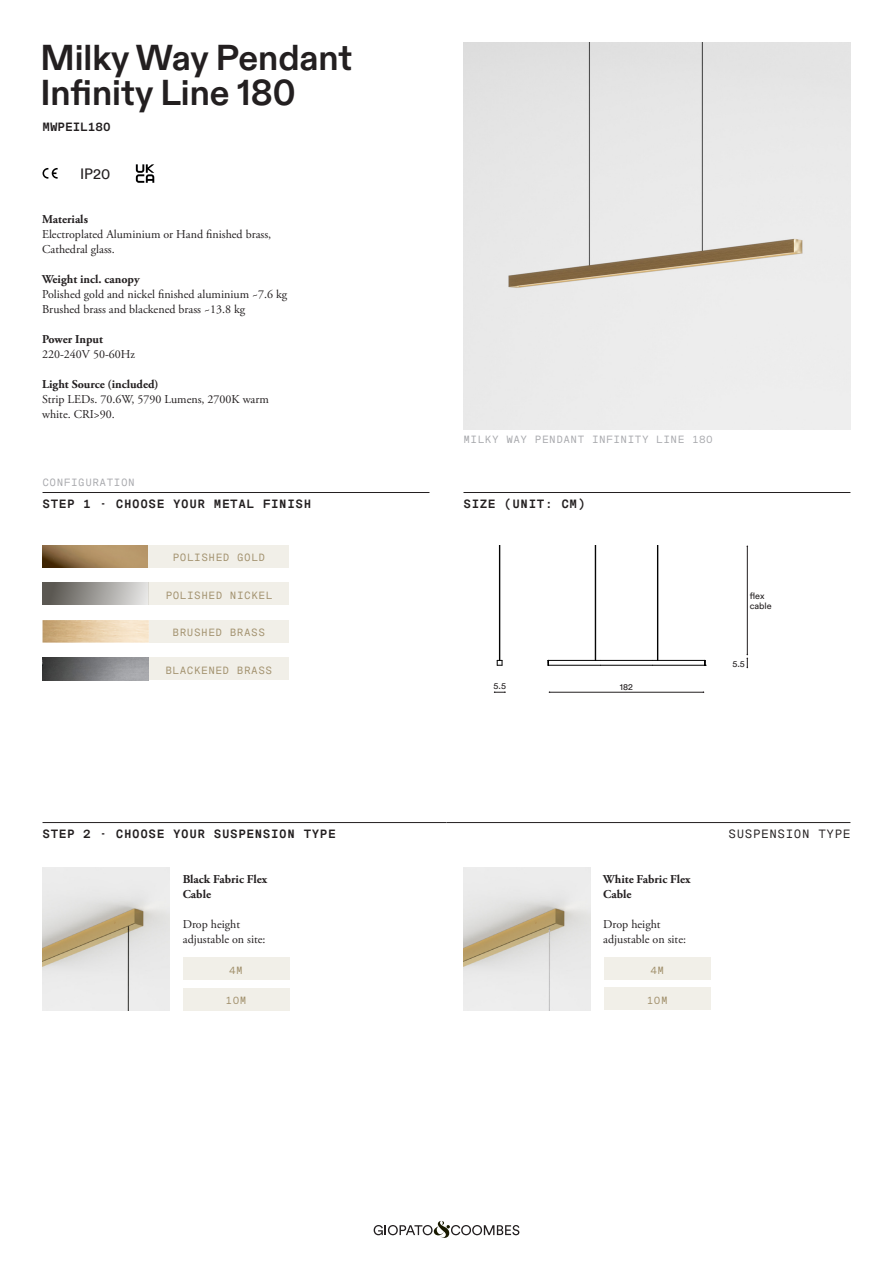
<style>
.page{position:relative;width:893px;height:1263px;background:#fff}
.page>*{position:absolute;margin:0;border:0;box-sizing:border-box;transform-origin:0 0}
.t1{font:700 36px/34.5px "ABC Diatype";color:#231f20}
.t2{font:15px "Circular TT";color:#231f20}
.t3{font:12px/15px "Adobe Garamond Pro";color:#231f20}
.t4{font:700 12px/15px "Adobe Garamond Pro";color:#231f20}
.t5{font:700 12px "Messina Sans Mono";letter-spacing:.05em;color:#231f20}
.t6{font:12px "Messina Sans Mono";letter-spacing:.05em;color:#231f20}
.t7{font:700 12px "Messina Sans Mono";color:#231f20}
.t8{font:10.5px "Messina Sans Mono";letter-spacing:.05em;color:#a1906c}
.t9{font:10.5px "Messina Sans Mono";letter-spacing:.05em;color:#a8a9ad}
.t10{font:9px/10.5px "Circular TT";color:#231f20}
</style>
<div class="page">
<svg style="left:374px;top:1221px;width:145px;height:17px"></svg>
<img style="left:463px;top:43px;width:387px;height:386px">
<svg style="left:136px;top:164px;width:18px;height:19px"></svg>
<svg style="left:43px;top:168px;width:15px;height:11px"></svg>
<hr style="left:463px;top:492px;width:387px;height:1px;background:#231f20">
<hr style="left:43px;top:492px;width:386px;height:1px;background:#231f20">
<img style="left:43px;top:545px;width:106px;height:23px">
<img style="left:43px;top:620px;width:106px;height:23px">
<img style="left:43px;top:658px;width:106px;height:22px">
<div style="left:149px;top:545px;width:140px;height:23px;background:#f1efe8"></div>
<div style="left:149px;top:620px;width:140px;height:23px;background:#f1efe8"></div>
<div style="left:149px;top:583px;width:140px;height:22px;background:#f1efe8"></div>
<div style="left:149px;top:658px;width:140px;height:22px;background:#f1efe8"></div>
<div style="left:43px;top:583px;width:106px;height:22px;background:linear-gradient(to right,#514e47,#e6e6e5)"></div>
<hr style="left:549px;top:692px;width:154px;height:1px;background:#231f20">
<hr style="left:548px;top:660px;width:53px;height:1px;background:#000">
<hr style="left:652px;top:660px;width:53px;height:1px;background:#000">
<hr style="left:657px;top:545px;width:1px;height:115px;background:#000">
<hr style="left:658px;top:545px;width:1px;height:115px;background:#000">
<hr style="left:652px;top:665px;width:53px;height:1px;background:#000">
<hr style="left:601px;top:660px;width:51px;height:1px;background:#000">
<hr style="left:601px;top:665px;width:51px;height:1px;background:#000">
<hr style="left:548px;top:665px;width:53px;height:1px;background:#000">
<hr style="left:595px;top:545px;width:1px;height:115px;background:#000">
<hr style="left:747px;top:546px;width:1px;height:108px;background:#231f20">
<svg style="left:747px;top:654px;width:1px;height:14px"></svg>
<svg style="left:494px;top:691px;width:12px;height:2px"></svg>
<hr style="left:499px;top:545px;width:1px;height:115px;background:#000">
<hr style="left:500px;top:545px;width:1px;height:115px;background:#000">
<svg style="left:497px;top:660px;width:6px;height:6px"></svg>
<hr style="left:43px;top:822px;width:403px;height:1px;background:#231f20">
<hr style="left:446px;top:822px;width:404px;height:1px;background:#231f20">
<div style="left:183px;top:957px;width:106px;height:23px;background:#f1efe8"></div>
<div style="left:604px;top:957px;width:106px;height:23px;background:#f1efe8"></div>
<div style="left:183px;top:988px;width:106px;height:22px;background:#f1efe8"></div>
<div style="left:604px;top:987px;width:106px;height:23px;background:#f1efe8"></div>
<img style="left:43px;top:867px;width:126px;height:143px">
<img style="left:463px;top:867px;width:127px;height:143px">
<h1 class="t1" style="left:40px;top:42px;width:313px">Milky Way Pendant<br>Infinity Line 180</h1>
<p class="t7" style="left:43px;top:118px;width:70px">MWPEIL180</p>
<p class="t2" style="left:80px;top:165px;width:32px">IP20</p>
<p class="t4" style="left:42px;top:211px;width:47px">Materials</p>
<p class="t3" style="left:42px;top:227px;width:231px">Electroplated Aluminium or Hand finished brass,<br>Cathedral glass.</p>
<p class="t4" style="left:42px;top:271px;width:99px">Weight incl. canopy</p>
<p class="t3" style="left:42px;top:287px;width:247px">Polished gold and nickel finished aluminium ~7.6 kg<br>Brushed brass and blackened brass ~13.8 kg</p>
<p class="t4" style="left:42px;top:331px;width:62px">Power Input</p>
<p class="t3" style="left:42px;top:347px;width:94px">220-240V 50-60Hz</p>
<p class="t4" style="left:42px;top:376px;width:118px">Light Source (included)</p>
<p class="t3" style="left:42px;top:392px;width:228px">Strip LEDs. 70.6W, 5790 Lumens, 2700K warm white. CRI&gt;90.</p>
<p class="t9" style="left:43px;top:475px;width:94px">CONFIGURATION</p>
<p class="t9" style="left:463px;top:432px;width:251px">MILKY WAY PENDANT INFINITY LINE 180</p>
<p class="t5" style="left:43px;top:495px;width:270px">STEP 1 - CHOOSE YOUR METAL FINISH</p>
<p class="t5" style="left:463px;top:495px;width:123px">SIZE (UNIT: CM)</p>
<p class="t8" style="left:173px;top:550px;width:94px">POLISHED GOLD</p>
<p class="t8" style="left:166px;top:588px;width:108px">POLISHED NICKEL</p>
<p class="t8" style="left:173px;top:625px;width:94px">BRUSHED BRASS</p>
<p class="t8" style="left:166px;top:663px;width:108px">BLACKENED BRASS</p>
<p class="t10" style="left:494px;top:680px;width:14px">5.5</p>
<p class="t10" style="left:620px;top:682px;width:14px">182</p>
<p class="t10" style="left:750px;top:590px;width:23px">flex cable</p>
<p class="t10" style="left:732px;top:658px;width:14px">5.5</p>
<p class="t5" style="left:43px;top:825px;width:295px">STEP 2 - CHOOSE YOUR SUSPENSION TYPE</p>
<p class="t6" style="left:729px;top:825px;width:123px">SUSPENSION TYPE</p>
<p class="t4" style="left:183px;top:871px;width:86px">Black Fabric Flex<br>Cable</p>
<p class="t3" style="left:183px;top:917px;width:84px">Drop height adjustable on site:</p>
<p class="t4" style="left:603px;top:871px;width:89px">White Fabric Flex<br>Cable</p>
<p class="t3" style="left:603px;top:917px;width:84px">Drop height adjustable on site:</p>
<p class="t8" style="left:229px;top:963px;width:15px">4M</p>
<p class="t8" style="left:650px;top:963px;width:15px">4M</p>
<p class="t8" style="left:226px;top:993px;width:22px">10M</p>
<p class="t8" style="left:647px;top:993px;width:22px">10M</p>
</div>
